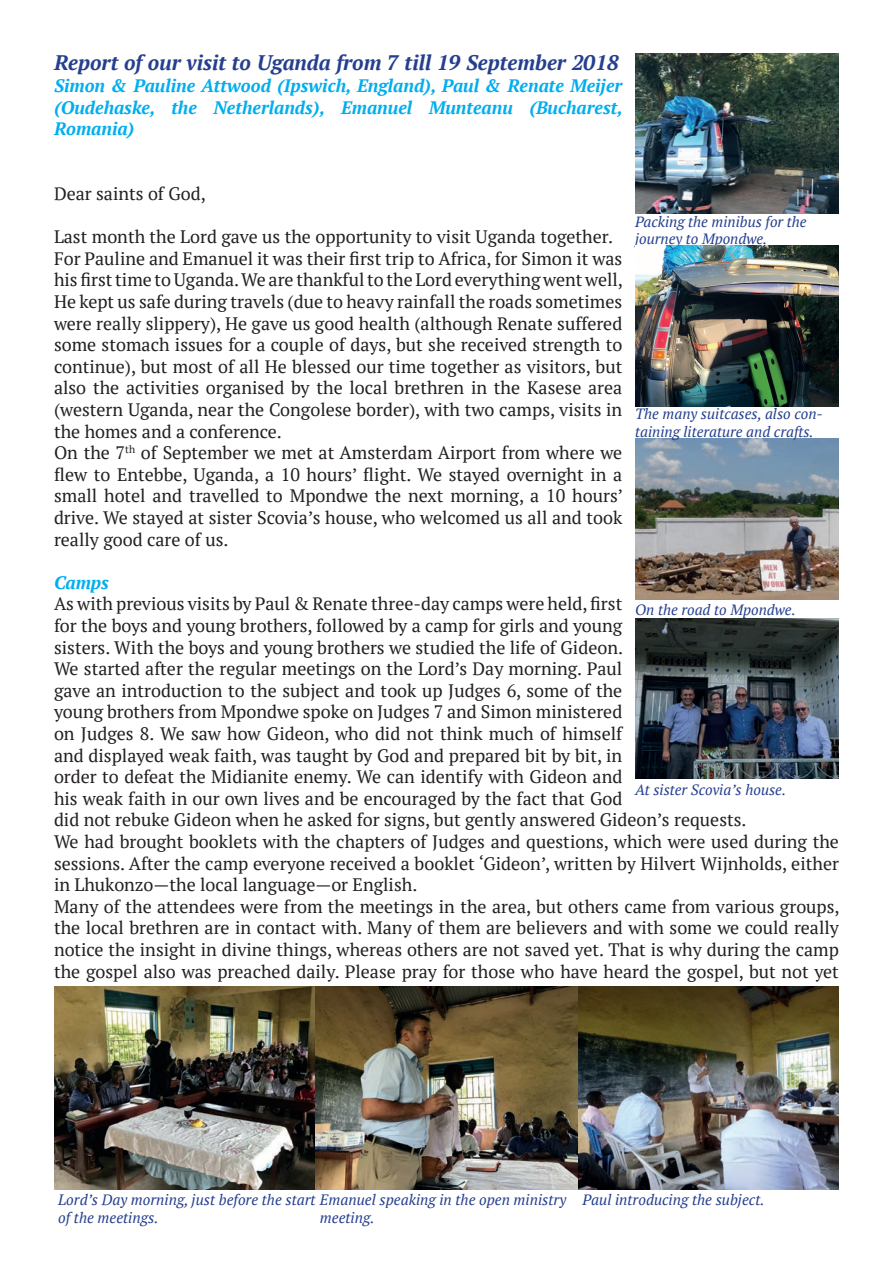
<style>
.page{position:relative;width:893px;height:1263px;background:#fff}
.page>*{position:absolute;margin:0;border:0;box-sizing:border-box;transform-origin:0 0}
.t1{font:italic 700 21px "PT Serif";color:#253f8e}
.t2{font:18px/21.6px "PT Serif";color:#231f20}
.t3{font:italic 700 18px/21.6px "PT Serif";color:#00aeef;text-align:justify}
.t4{font:italic 15px/18px "PT Serif";color:#253f8e}
.t5{font:italic 14.85px/17.9px "PT Serif";color:#253f8e}
</style>
<div class="page">
<img style="left:54px;top:986px;width:785px;height:203px">
<img style="left:635px;top:439px;width:204px;height:160px">
<img style="left:635px;top:53px;width:204px;height:161px">
<img style="left:635px;top:246px;width:204px;height:160px">
<img style="left:635px;top:618px;width:204px;height:161px">
<p class="t1" style="left:54px;top:49px;width:566px">Report of our visit to Uganda from 7 till 19 September 2018</p>
<p class="t3" style="left:54px;top:75px;width:570px">Simon &amp; Pauline Attwood (Ipswich, England), Paul &amp; Renate Meijer (Oudehaske, the Netherlands), Emanuel Munteanu (Bucharest, Romania)</p>
<p class="t2" style="left:54px;top:183px;width:153px">Dear saints of God,</p>
<p class="t2" style="left:54px;top:226px;width:571px">Last month the Lord gave us the opportunity to visit Uganda together.<br>For Pauline and Emanuel it was their first trip to Africa, for Simon it was his first time to Uganda. We are thankful to the Lord everything went well, He kept us safe during travels (due to heavy rainfall the roads sometimes were really slippery), He gave us good health (although Renate suffered some stomach issues for a couple of days, but she received strength to continue), but most of all He blessed our time together as visitors, but also the activities organised by the local brethren in the Kasese area (western Uganda, near the Congolese border), with two camps, visits in the homes and a conference.<br>On the 7<sup>th</sup> of September we met at Amsterdam Airport from where we flew to Entebbe, Uganda, a 10 hours’ flight. We stayed overnight in a small hotel and travelled to Mpondwe the next morning, a 10 hours’ drive. We stayed at sister Scovia’s house, who welcomed us all and took really good care of us.</p>
<p class="t3" style="left:54px;top:571px;width:57px">Camps</p>
<p class="t2" style="left:54px;top:593px;width:787px">As with previous visits by Paul &amp; Renate three-day camps were held, first<br>for the boys and young brothers, followed by a camp for girls and young<br>sisters. With the boys and young brothers we studied the life of Gideon.<br>We started after the regular meetings on the Lord’s Day morning. Paul<br>gave an introduction to the subject and took up Judges 6, some of the<br>young brothers from Mpondwe spoke on Judges 7 and Simon ministered<br>on Judges 8. We saw how Gideon, who did not think much of himself<br>and displayed weak faith, was taught by God and prepared bit by bit, in<br>order to defeat the Midianite enemy. We can identify with Gideon and<br>his weak faith in our own lives and be encouraged by the fact that God<br>did not rebuke Gideon when he asked for signs, but gently answered Gideon’s requests.<br>We had brought booklets with the chapters of Judges and questions, which were used during the sessions. After the camp everyone received a booklet ‘Gideon’, written by Hilvert Wijnholds, either in Lhukonzo—the local language—or English.<br>Many of the attendees were from the meetings in the area, but others came from various groups, the local brethren are in contact with. Many of them are believers and with some we could really notice the insight in divine things, whereas others are not saved yet. That is why during the camp the gospel also was preached daily. Please pray for those who have heard the gospel, but not yet</p>
<p class="t5" style="left:635px;top:212px;width:173px">Packing the minibus for the journey to Mpondwe.</p>
<p class="t5" style="left:635px;top:405px;width:189px">The many suitcases, also con&shy;taining literature and crafts.</p>
<p class="t5" style="left:635px;top:600px;width:162px">On the road to Mpondwe.</p>
<p class="t5" style="left:635px;top:780px;width:152px">At sister Scovia’s house.</p>
<p class="t4" style="left:58px;top:1191px;width:509px">Lord’s Day morning, just before the start Emanuel speaking in the open ministry of the meetings.</p>
<p class="t4" style="left:320px;top:1209px;width:56px">meeting.</p>
<p class="t4" style="left:583px;top:1191px;width:183px">Paul introducing the subject.</p>
</div>
